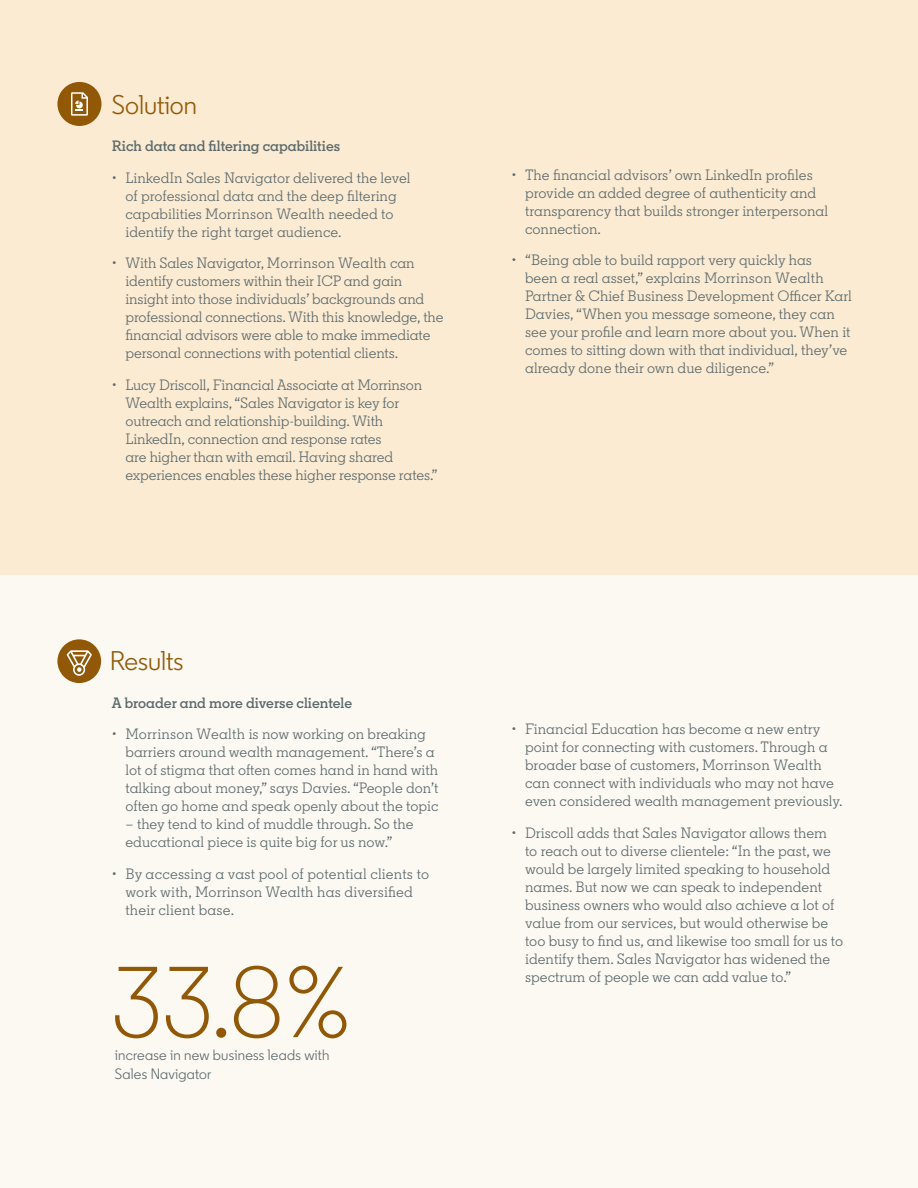
<style>
.page{position:relative;width:918px;height:1188px;background:#fcf9f3}
.page>*{position:absolute;margin:0;border:0;box-sizing:border-box;transform-origin:0 0}
.t1{font:300 100.5px "Community";color:#915907}
.t2{font:27px "Community";color:#915907}
.t3{font:15px/18px "Community Slab";color:#5b696b}
.t4{font:600 15px "Community Slab";color:#5b696b}
.t5{font:15px/19.5px "Community";letter-spacing:.015em;color:#5b696b}
</style>
<div class="page">
<div style="left:0;top:0;width:918px;height:575px;background:#fbebd3"></div>
<div style="left:57px;top:639px;width:44px;height:44px;background:#915907;border-radius:50%"></div>
<svg style="left:67px;top:650px;width:25px;height:26px"></svg>
<div style="left:57px;top:82px;width:44px;height:44px;background:#915907;border-radius:50%"></div>
<svg style="left:71px;top:92px;width:17px;height:24px"></svg>
<h2 class="t2" style="left:112px;top:88px;width:87px">Solution</h2>
<p class="t4" style="left:112px;top:137px;width:230px">Rich data and filtering capabilities</p>
<p class="t3" style="left:125px;top:168px;width:287px;text-indent:-14px">• LinkedIn Sales Navigator delivered the level of professional data and the deep filtering capabilities Morrinson Wealth needed to identify the right target audience.</p>
<p class="t3" style="left:125px;top:254px;width:320px;text-indent:-14px">• With Sales Navigator, Morrinson Wealth can identify customers within their ICP and gain insight into those individuals’ backgrounds and professional connections. With this knowledge, the financial advisors were able to make immediate personal connections with potential clients.</p>
<p class="t3" style="left:125px;top:375px;width:314px;text-indent:-14px">• Lucy Driscoll, Financial Associate at Morrinson Wealth explains, “Sales Navigator is key for outreach and relationship-building. With LinkedIn, connection and response rates<br>are higher than with email. Having shared experiences enables these higher response rates.”</p>
<h2 class="t2" style="left:110px;top:644px;width:75px">Results</h2>
<p class="t4" style="left:112px;top:693px;width:242px">A broader and more diverse clientele</p>
<p class="t3" style="left:125px;top:725px;width:315px;text-indent:-14px">• Morrinson Wealth is now working on breaking barriers around wealth management. “There’s a lot of stigma that often comes hand in hand with talking about money,” says Davies. “People don’t often go home and speak openly about the topic</p>
<p class="t3" style="left:125px;top:815px;width:290px">– they tend to kind of muddle through. So the educational piece is quite big for us now.”</p>
<p class="t3" style="left:125px;top:865px;width:305px;text-indent:-14px">• By accessing a vast pool of potential clients to work with, Morrinson Wealth has diversified their client base.</p>
<h1 class="t1" style="left:112px;top:941px;width:241px">33.8%</h1>
<p class="t5" style="left:115px;top:1045px;width:216px">increase in new business leads with<br>Sales Navigator</p>
<p class="t3" style="left:525px;top:165px;width:305px;text-indent:-14px">• The financial advisors’ own LinkedIn profiles provide an added degree of authenticity and transparency that builds stronger interpersonal connection.</p>
<p class="t3" style="left:525px;top:251px;width:328px;text-indent:-14px">• “Being able to build rapport very quickly has<br>been a real asset,” explains Morrinson Wealth Partner &amp; Chief Business Development Officer Karl Davies, “When you message someone, they can see your profile and learn more about you. When it comes to sitting down with that individual, they’ve already done their own due diligence.”</p>
<p class="t3" style="left:525px;top:720px;width:319px;text-indent:-14px">• Financial Education has become a new entry point for connecting with customers. Through a broader base of customers, Morrinson Wealth can connect with individuals who may not have even considered wealth management previously.</p>
<p class="t3" style="left:525px;top:824px;width:319px;text-indent:-14px">• Driscoll adds that Sales Navigator allows them<br>to reach out to diverse clientele: “In the past, we would be largely limited speaking to household names. But now we can speak to independent business owners who would also achieve a lot of value from our services, but would otherwise be too busy to find us, and likewise too small for us to identify them. Sales Navigator has widened the spectrum of people we can add value to.”</p>
</div>
